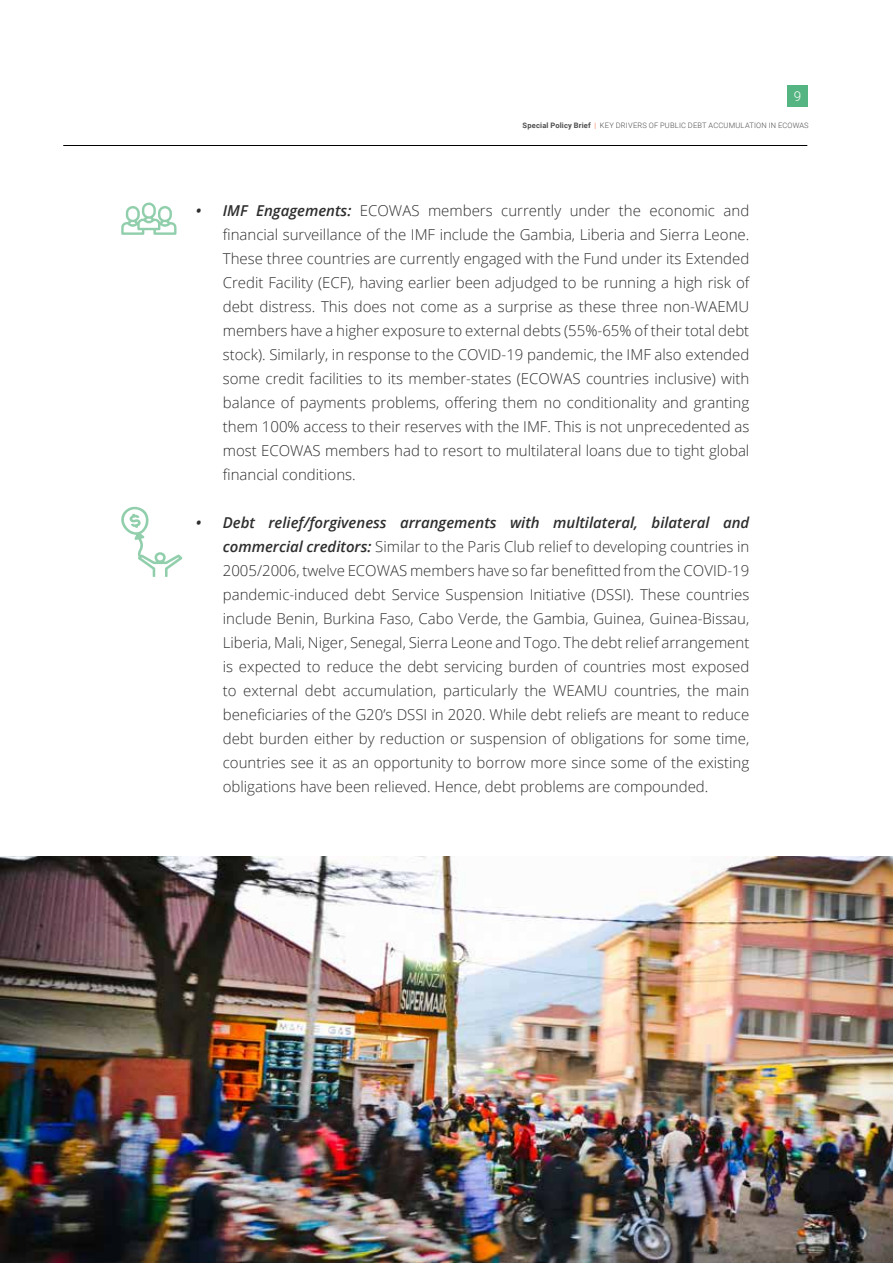
<style>
.page{position:relative;width:893px;height:1263px;background:#fff}
.page>*{position:absolute;margin:0;border:0;box-sizing:border-box;transform-origin:0 0}
.t1{font:300 15px/24px "Open Sans";color:#2e2e2f;text-align:justify}
.t2{font:300 13.5px "Roboto";color:#fff}
.t3{font:300 7.5px "Roboto";letter-spacing:.03em;color:#4d4d4f}
.s1{font-weight:700}
.s2{color:#f04e23}
.s3{font-weight:600;font-style:italic}
</style>
<div class="page">
<svg style="left:121px;top:506px;width:62px;height:71px"></svg>
<svg style="left:121px;top:202px;width:55px;height:33px"></svg>
<img style="left:0;top:856px;width:893px;height:407px">
<div style="left:787px;top:85px;width:21px;height:21px;background:#54b582"></div>
<hr style="left:63px;top:145px;width:744px;height:1px;background:#000">
<p class="t2" style="left:794px;top:86px;width:9px">9</p>
<p class="t3" style="left:523px;top:120px;width:288px"><span class="s1">Special Policy Brief</span> <span class="s2">|</span> KEY DRIVERS OF PUBLIC DEBT ACCUMULATION IN ECOWAS</p>
<p class="t1" style="left:223px;top:198px;width:528px;text-indent:-27px"><span class="s3">• IMF Engagements:</span> ECOWAS members currently under the economic and financial surveillance of the IMF include the Gambia, Liberia and Sierra Leone.<br>These three countries are currently engaged with the Fund under its Extended Credit Facility (ECF), having earlier been adjudged to be running a high risk of debt distress. This does not come as a surprise as these three non-WAEMU members have a higher exposure to external debts (55%-65% of their total debt stock). Similarly, in response to the COVID-19 pandemic, the IMF also extended some credit facilities to its member-states (ECOWAS countries inclusive) with balance of payments problems, offering them no conditionality and granting them 100% access to their reserves with the IMF. This is not unprecedented as most ECOWAS members had to resort to multilateral loans due to tight global financial conditions.</p>
<p class="t1" style="left:223px;top:510px;width:528px;text-indent:-27px"><span class="s3">• Debt relief/forgiveness arrangements with multilateral, bilateral and commercial creditors:</span> Similar to the Paris Club relief to developing countries in 2005/2006, twelve ECOWAS members have so far benefitted from the COVID-19 pandemic-induced debt Service Suspension Initiative (DSSI). These countries include Benin, Burkina Faso, Cabo Verde, the Gambia, Guinea, Guinea-Bissau, Liberia, Mali, Niger, Senegal, Sierra Leone and Togo. The debt relief arrangement is expected to reduce the debt servicing burden of countries most exposed to external debt accumulation, particularly the WEAMU countries, the main beneficiaries of the G20’s DSSI in 2020. While debt reliefs are meant to reduce debt burden either by reduction or suspension of obligations for some time, countries see it as an opportunity to borrow more since some of the existing obligations have been relieved. Hence, debt problems are compounded.</p>
</div>
